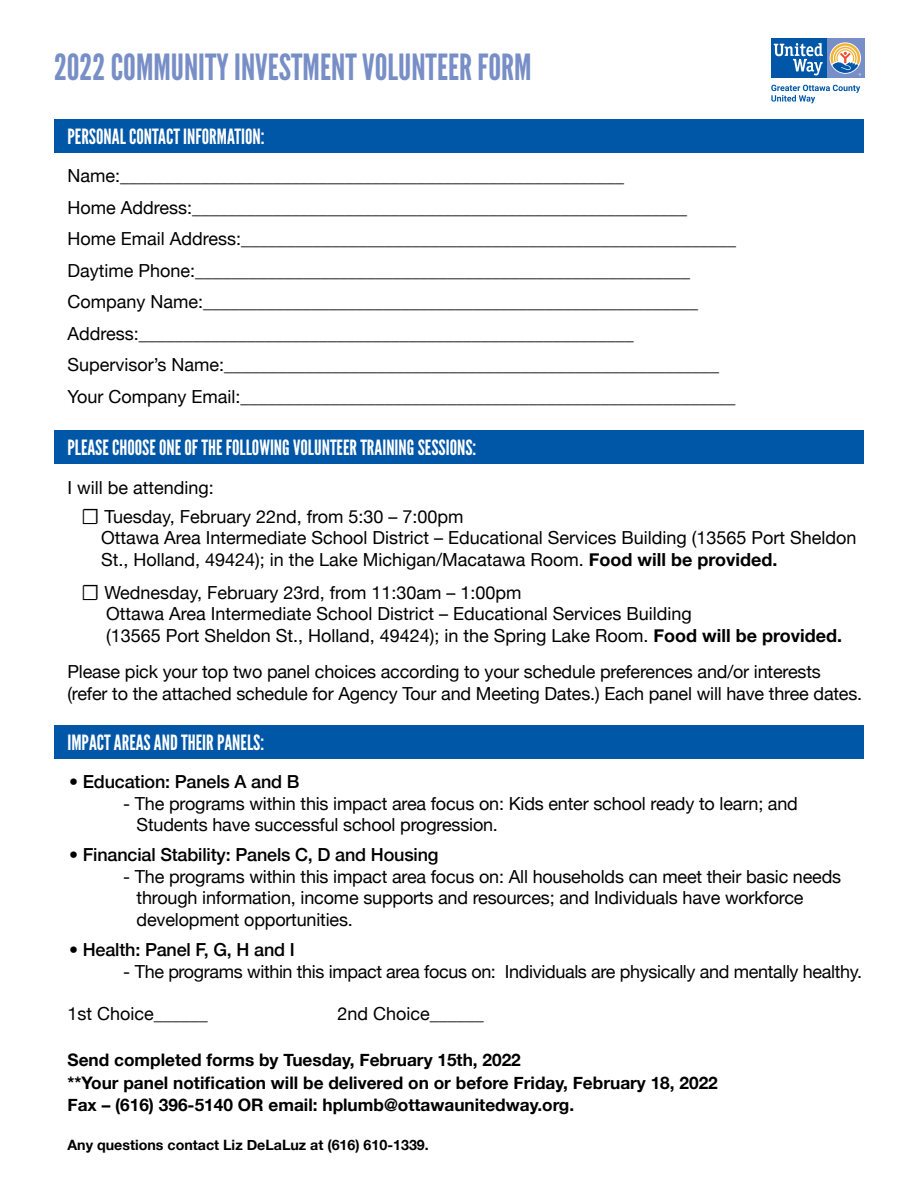
<style>
.page{position:relative;width:918px;height:1188px;background:#fff}
.page>*{position:absolute;margin:0;border:0;box-sizing:border-box;transform-origin:0 0}
.t1{font:36px "League Gothic";color:#788ec7}
.t2{font:21px "League Gothic";color:#fff}
.t3{font:18px/31.5px "Helvetica Neue";letter-spacing:-.01em;color:#000}
.t4{font:500 18px "Helvetica Neue";letter-spacing:-.01em;color:#000}
.t5{font:700 17.25px/22.5px "Helvetica Neue";color:#000}
.t6{font:700 14.25px "Helvetica Neue";color:#000}
.s1{font-family:"Acumin Pro"}
.s2{font-weight:700}
</style>
<div class="page">
<div style="left:826px;top:39px;width:38px;height:39px;background:#788ec7"></div>
<div style="left:771px;top:39px;width:55px;height:39px;background:#0056a7"></div>
<svg style="left:830px;top:42px;width:31px;height:32px"></svg>
<svg style="left:774px;top:43px;width:49px;height:33px"></svg>
<svg style="left:831px;top:43px;width:30px;height:33px"></svg>
<svg style="left:771px;top:85px;width:89px;height:18px"></svg>
<div style="left:54px;top:119px;width:810px;height:34px;background:#0056a7"></div>
<div style="left:54px;top:431px;width:810px;height:33px;background:#0056a7"></div>
<div style="left:54px;top:725px;width:810px;height:34px;background:#0056a7"></div>
<h1 class="t1" style="left:54px;top:46px;width:479px">2022 COMMUNITY INVESTMENT VOLUNTEER FORM</h1>
<p class="t2" style="left:68px;top:124px;width:198px">PERSONAL CONTACT INFORMATION:</p>
<p class="t3" style="left:68px;top:161px;width:670px">Name:________________________________________________________<br>Home Address:_______________________________________________________ Home Email Address:_______________________________________________________ Daytime Phone:_______________________________________________________ Company Name:_______________________________________________________ Address:_______________________________________________________ Supervisor’s Name:_______________________________________________________ Your Company Email:_______________________________________________________</p>
<p class="t2" style="left:68px;top:435px;width:410px">PLEASE CHOOSE ONE OF THE FOLLOWING VOLUNTEER TRAINING SESSIONS:</p>
<p class="t3" style="left:81px;top:474px;width:384px;line-height:28.7px;text-indent:-14px">I will be attending:<br><span class="s1">☐</span> Tuesday, February 22nd, from 5:30 – 7:00pm</p>
<p class="t3" style="left:101px;top:528px;width:757px;line-height:21.6px">Ottawa Area Intermediate School District – Educational Services Building (13565 Port Sheldon<br>St., Holland, 49424); in the Lake Michigan/Macatawa Room. <span class="s2">Food will be provided.</span></p>
<p class="t3" style="left:106px;top:583px;width:738px;line-height:21.6px;text-indent:-25px"><span class="s1">☐</span> Wednesday, February 23rd, from 11:30am – 1:00pm<br>Ottawa Area Intermediate School District – Educational Services Building<br>(13565 Port Sheldon St., Holland, 49424); in the Spring Lake Room. <span class="s2">Food will be provided.</span></p>
<p class="t3" style="left:68px;top:662px;width:796px;line-height:21.6px">Please pick your top two panel choices according to your schedule preferences and/or interests (refer to the attached schedule for Agency Tour and Meeting Dates.) Each panel will have three dates.</p>
<p class="t2" style="left:68px;top:730px;width:198px">IMPACT AREAS AND THEIR PANELS:</p>
<p class="t4" style="left:69px;top:767px;width:232px">• Education: Panels A and B</p>
<p class="t3" style="left:137px;top:793px;width:663px;line-height:21.6px;text-indent:-14px">- The programs within this impact area focus on: Kids enter school ready to learn; and<br>Students have successful school progression.</p>
<p class="t4" style="left:69px;top:840px;width:371px">• Financial Stability: Panels C, D and Housing</p>
<p class="t3" style="left:137px;top:867px;width:706px;line-height:21.6px;text-indent:-14px">- The programs within this impact area focus on: All households can meet their basic needs through information, income supports and resources; and Individuals have workforce development opportunities.</p>
<p class="t4" style="left:69px;top:935px;width:227px">• Health: Panel F, G, H and I</p>
<p class="t3" style="left:123px;top:956px;width:740px">- The programs within this impact area focus on: Individuals are physically and mentally healthy.</p>
<p class="t3" style="left:68px;top:999px;width:142px">1st Choice______</p>
<p class="t3" style="left:338px;top:999px;width:148px">2nd Choice______</p>
<p class="t5" style="left:68px;top:1049px;width:652px">Send completed forms by Tuesday, February 15th, 2022<br>**Your panel notification will be delivered on or before Friday, February 18, 2022<br>Fax – (616) 396-5140 OR email: hplumb@ottawaunitedway.org.</p>
<p class="t6" style="left:68px;top:1134px;width:363px">Any questions contact Liz DeLaLuz at (616) 610-1339.</p>
</div>
